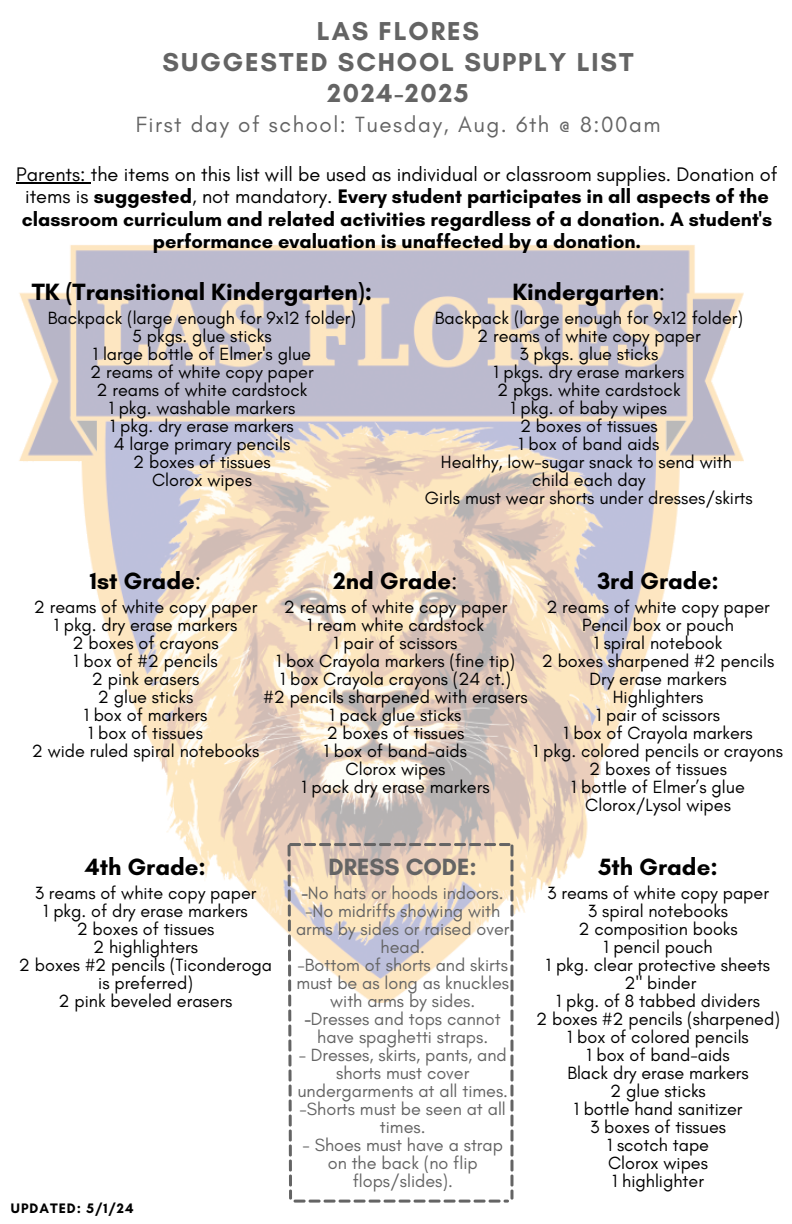
<style>
.page{position:relative;width:792px;height:1224px;background:#fff}
.page>*{position:absolute;margin:0;border:0;box-sizing:border-box;transform-origin:0 0}
.t1{font:700 26.4px/30.8px "Glacial Indifference";letter-spacing:.07em;color:#646464;text-align:center}
.t2{font:700 24px "Glacial Indifference";color:#000}
.t3{font:700 24px "Glacial Indifference";color:#646464}
.t4{font:22.4px "Glacial Indifference";letter-spacing:.07em;color:#646464}
.t5{font:700 20px/22.4px "Glacial Indifference";color:#000;text-align:center}
.t6{font:18px/18px "Glacial Indifference";color:#000;text-align:center}
.t7{font:18px/18px "Glacial Indifference";color:#646464;text-align:center}
.t8{font:700 14px "Glacial Indifference";letter-spacing:.07em;color:#000}
.s1{font-weight:400}
.s2{font-weight:700}
</style>
<div class="page">
<img style="left:19px;top:245px;width:725px;height:771px">
<hr style="left:16px;top:182px;width:75px;height:2px;background:#000">
<svg style="left:288px;top:843px;width:225px;height:360px"></svg>
<h1 class="t1" style="left:163px;top:16px;width:472px">LAS FLORES<br>SUGGESTED SCHOOL SUPPLY LIST<br>2024-2025</h1>
<p class="t4" style="left:136px;top:111px;width:526px">First day of school: Tuesday, Aug. 6th @ 8:00am</p>
<h3 class="t5" style="left:16px;top:162px;width:763px"><span class="s1">Parents: the items on this list will be used as individual or classroom supplies. Donation of items is</span> suggested<span class="s1">, not mandatory.</span> Every student participates in all aspects of the classroom curriculum and related activities regardless of a donation. A student's performance evaluation is unaffected by a donation.</h3>
<p class="t2" style="left:32px;top:277px;width:342px">TK (Transitional Kindergarten):</p>
<p class="t6" style="left:48px;top:309px;width:310px">Backpack (large enough for 9x12 folder)<br>5 pkgs. glue sticks<br>1 large bottle of Elmer's glue<br>2 reams of white copy paper<br>2 reams of white cardstock<br>1 pkg. washable markers<br>1 pkg. dry erase markers<br>4 large primary pencils<br>2 boxes of tissues<br>Clorox wipes</p>
<h3 class="t2" style="left:512px;top:277px;width:155px">Kindergarten<span class="s1">:</span></h3>
<h3 class="t6" style="left:425px;top:309px;width:329px">Backpack (large enough for 9x12 folder)<br>2 reams of white copy paper<br>3 pkgs. glue sticks<br>1 pkgs. dry erase markers<br>2 pkgs. white cardstock<br>1 pkg. of baby wipes<br>2 boxes of tissues<br>1 box of band aids<br>Healthy, low-sugar snack to send with child each day<br>Girls must wear shorts under dresses/skirts</h3>
<h3 class="t2" style="left:90px;top:566px;width:113px">1st Grade<span class="s1">:</span></h3>
<h3 class="t6" style="left:32px;top:598px;width:229px">2 reams of white copy paper<br>1 pkg. dry erase markers<br>2 boxes of crayons<br>1 box of #2 pencils<br>2 pink erasers<br>2 glue sticks<br>1 box of markers<br>1 box of tissues<br>2 wide ruled spiral notebooks</h3>
<h3 class="t2" style="left:333px;top:566px;width:126px">2nd Grade<span class="s1">:</span></h3>
<h3 class="t6" style="left:264px;top:598px;width:266px">2 reams of white copy paper<br>1 ream white cardstock<br>1 pair of scissors<br>1 box Crayola markers (fine tip)<br>1 box Crayola crayons (24 ct.)<br>#2 pencils sharpened with erasers<br>1 pack glue sticks<br>2 boxes of tissues<br>1 box of band-aids<br>Clorox wipes<br>1 pack dry erase markers</h3>
<h3 class="t2" style="left:597px;top:566px;width:123px">3rd Grade:</h3>
<h3 class="t6" style="left:533px;top:598px;width:251px">2 reams of white copy paper<br>Pencil box or pouch<br>1 spiral notebook<br>2 boxes sharpened #2 pencils<br>Dry erase markers<br>Highlighters<br>1 pair of scissors<br>1 box of Crayola markers<br>1 pkg. colored pencils or crayons<br>2 boxes of tissues<br>1 bottle of Elmer’s glue<br>Clorox/Lysol wipes</h3>
<h3 class="t2" style="left:85px;top:852px;width:122px">4th Grade:</h3>
<h3 class="t6" style="left:19px;top:884px;width:255px">3 reams of white copy paper<br>1 pkg. of dry erase markers<br>2 boxes of tissues<br>2 highlighters<br>2 boxes #2 pencils (Ticonderoga is preferred)<br>2 pink beveled erasers</h3>
<h3 class="t8" style="left:11px;top:1199px;width:124px">UPDATED: 5/1/24</h3>
<h3 class="t3" style="left:329px;top:852px;width:150px">DRESS CODE:</h3>
<h3 class="t7" style="left:296px;top:884px;width:215px"><span class="s2">-</span>No hats or hoods indoors. -No midriffs showing with arms by sides or raised over head.<br>-Bottom of shorts and skirts must be as long as knuckles with arms by sides. <span class="s2">-</span>Dresses and tops cannot have spaghetti straps.</h3>
<h3 class="t7" style="left:297px;top:1046px;width:212px">- Dresses, skirts, pants, and shorts must cover undergarments at all times. -Shorts must be seen at all times.</h3>
<h3 class="t7" style="left:302px;top:1136px;width:202px">- Shoes must have a strap on the back (no flip flops/slides).</h3>
<h3 class="t2" style="left:598px;top:852px;width:121px">5th Grade:</h3>
<h3 class="t6" style="left:536px;top:884px;width:245px">3 reams of white copy paper<br>3 spiral notebooks<br>2 composition books<br>1 pencil pouch<br>1 pkg. clear protective sheets<br>2" binder<br>1 pkg. of 8 tabbed dividers<br>2 boxes #2 pencils (sharpened)<br>1 box of colored pencils<br>1 box of band-aids<br>Black dry erase markers<br>2 glue sticks<br>1 bottle hand sanitizer<br>3 boxes of tissues<br>1 scotch tape<br>Clorox wipes<br>1 highlighter</h3>
</div>
